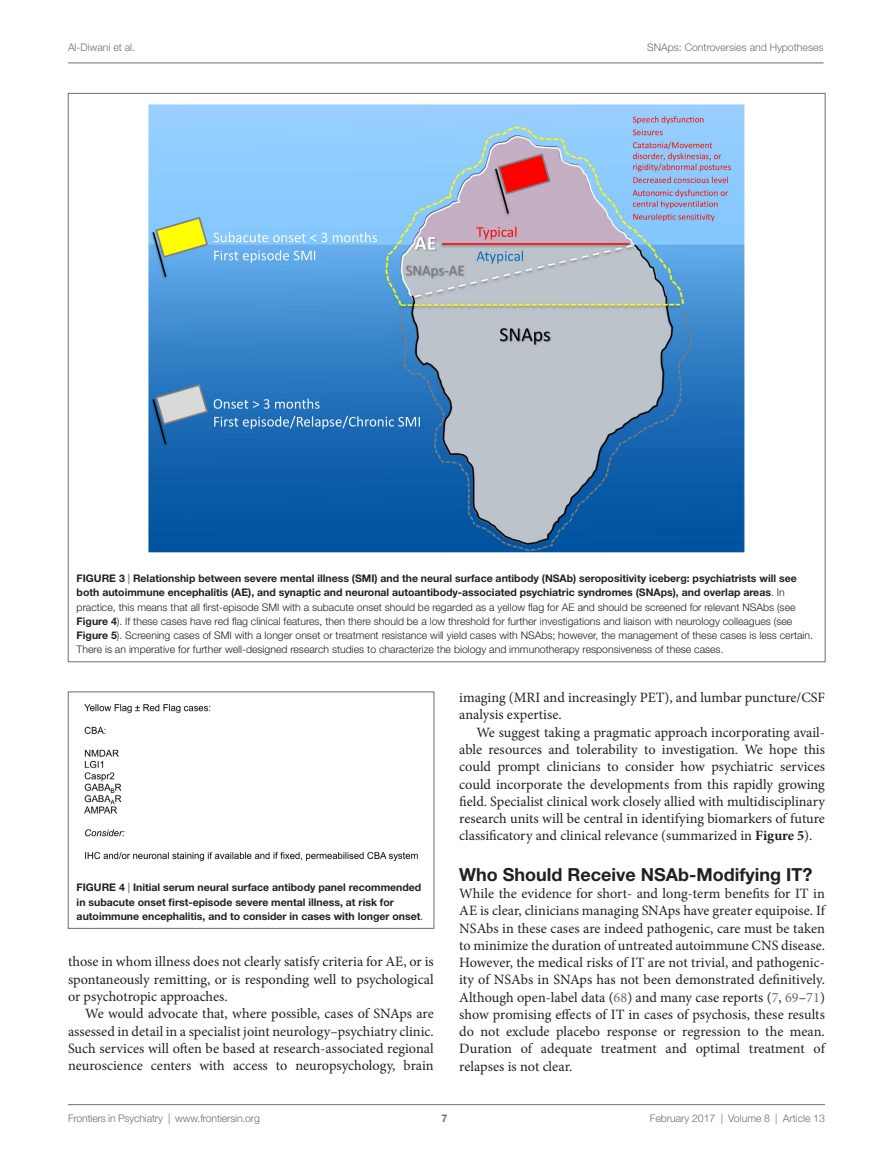
<style>
.page{position:relative;width:893px;height:1170px;background:#fff}
.page>*{position:absolute;margin:0;border:0;box-sizing:border-box;transform-origin:0 0}
.t1{font:700 18px "Helvetica Neue LT Std";color:#231f20}
.t2{font:14.25px/17.2px "Minion Pro";color:#231f20;text-align:justify}
.t3{font:300 10.5px/14.2px "Helvetica Neue LT Std";color:#231f20}
.t4{font:700 10.5px/14.2px "Helvetica Neue LT Std";color:#231f20}
.t5{font:300 10.5px "Helvetica Neue LT Std";color:#6c6d70}
.t6{font:700 10.5px "Helvetica Neue LT Std";color:#6c6d70}
.s1{font-weight:300}
.s2{font-weight:700}
.s3{color:#6c6d70}
</style>
<div class="page">
<img style="left:149px;top:105px;width:596px;height:447px">
<hr style="left:68px;top:1104px;width:757px;height:1px;background:#6c6d70">
<hr style="left:68px;top:63px;width:755px;height:1px;background:#6c6d70">
<img style="left:84px;top:704px;width:334px;height:157px">
<div style="left:68px;top:691px;width:366px;height:237px;border:1px solid #6c6d70"></div>
<p class="t5" style="left:68px;top:41px;width:69px">Al-Diwani et al.</p>
<p class="t5" style="left:647px;top:41px;width:178px">SNAps: Controversies and Hypotheses</p>
<p class="t4" style="left:77px;top:571px;width:477px">Figure 3 <span class="s1">|</span> Relationship between severe mental illness (SMI) and the neural surface antibody (NSA</p>
<p class="t4" style="left:77px;top:571px;width:722px;text-indent:490px">b) seropositivity iceberg: psychiatrists will see both autoimmune encephalitis (AE), and synaptic and neuronal autoantibody-associated psychiatric syndromes (SNA</p>
<p class="t3" style="left:77px;top:585px;width:738px;text-indent:584px"><span class="s2">ps), and overlap areas</span>. In practice, this means that all first-episode SMI with a subacute onset should be regarded as a yellow flag for AE and should be screened for relevant NSAbs (see <span class="s2">Figure 4</span>). If these cases have red flag clinical features, then there should be a low threshold for further investigations and liaison with neurology colleagues (see <span class="s2">Figure 5</span>). Screening cases of SMI with a longer onset or treatment resistance will yield cases with NSAbs; however, the management of these cases is less certain.<br>There is an imperative for further well-designed research studies to characterize the biology and immunotherapy responsiveness of these cases.</p>
<p class="t4" style="left:77px;top:880px;width:348px">Figure 4 <span class="s1">|</span> Initial serum neural surface antibody panel recommended in subacute onset first-episode severe mental illness, at risk for autoimmune encephalitis, and to consider in cases with longer onset<span class="s1">.</span></p>
<p class="t2" style="left:68px;top:953px;width:367px">those in whom illness does not clearly satisfy criteria for AE, or is spontaneously remitting, or is responding well to psychological or psychotropic approaches.</p>
<p class="t2" style="left:68px;top:1005px;width:367px;text-indent:17px">We would advocate that, where possible, cases of SNAps are assessed in detail in a specialist joint neurology–psychiatry clinic.<br>Such services will often be based at research-associated regional neuroscience centers with access to neuropsychology, brain</p>
<p class="t2" style="left:459px;top:689px;width:367px">imaging (MRI and increasingly PET), and lumbar puncture/CSF analysis expertise.</p>
<p class="t2" style="left:459px;top:723px;width:367px;text-indent:17px">We suggest taking a pragmatic approach incorporating avail&shy;able resources and tolerability to investigation. We hope this could prompt clinicians to consider how psychiatric services could incorporate the developments from this rapidly growing field. Specialist clinical work closely allied with multidisciplinary research units will be central in identifying biomarkers of future classificatory and clinical relevance (summarized in <span class="s2">Figure 5</span>).</p>
<p class="t1" style="left:459px;top:863px;width:195px">Who Should Receive NSA</p>
<p class="t1" style="left:678px;top:863px;width:136px">b-Modifying IT?</p>
<p class="t2" style="left:459px;top:884px;width:367px">While the evidence for short- and long-term benefits for IT in AE is clear, clinicians managing SNAps have greater equipoise. If NSAbs in these cases are indeed pathogenic, care must be taken to minimize the duration of untreated autoimmune CNS disease.<br>However, the medical risks of IT are not trivial, and pathogenic&shy;ity of NSAbs in SNAps has not been demonstrated definitively.<br>Although open-label data (<span class="s3">68</span>) and many case reports (<span class="s3">7</span>, <span class="s3">69</span>–<span class="s3">71</span>) show promising effects of IT in cases of psychosis, these results do not exclude placebo response or regression to the mean.<br>Duration of adequate treatment and optimal treatment of relapses is not clear.</p>
<p class="t5" style="left:68px;top:1111px;width:193px">Frontiers in Psychiatry | www.frontiersin.org</p>
<p class="t5" style="left:650px;top:1111px;width:177px">February 2017 | Volume 8 | Article 13</p>
<p class="t6" style="left:441px;top:1111px;width:7px">7</p>
</div>
